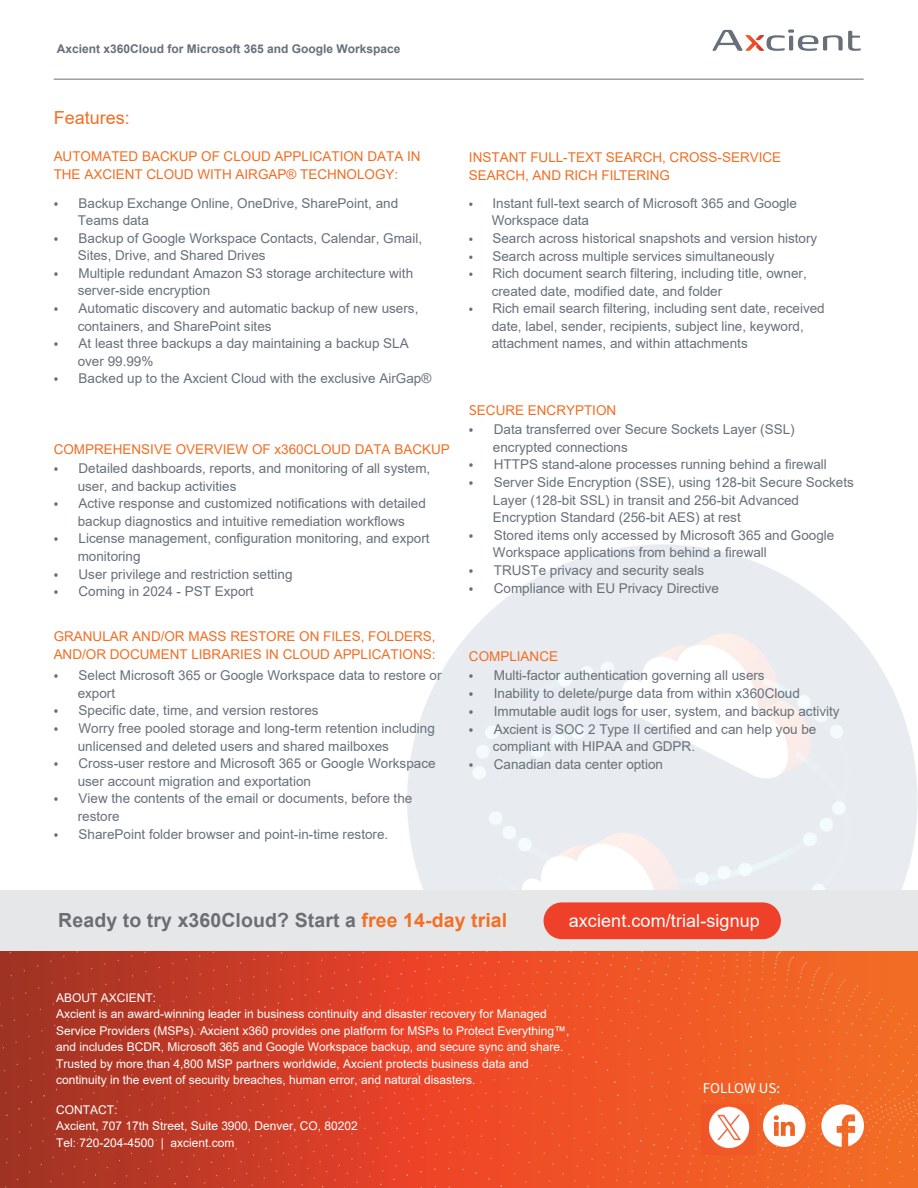
<style>
.page{position:relative;width:918px;height:1188px;background:#fff}
.page>*{position:absolute;margin:0;border:0;box-sizing:border-box;transform-origin:0 0}
.t1{font:700 19.5px "Arial";letter-spacing:.005em;color:#6d6e71}
.t2{font:18px "Arial";letter-spacing:.005em;color:#fff}
.t3{font:18px "Arial";color:#f26e24}
.t4{font:15px "Source Sans Pro";letter-spacing:-.01em;color:#fff}
.t5{font:13.5px/17.5px "Arial";color:#67707a}
.t6{font:13.5px/17.5px "Arial";color:#f26e24}
.t7{font:12px/16.5px "Arial";color:#fff}
.t8{font:700 12px "Arial";color:#67707a}
.s1{font-family:"Source Sans Pro";font-size:15px}
.s2{font-family:"Source Sans Pro";font-size:14.25px}
.s3{color:#f36f26}
</style>
<div class="page">
<svg style="left:0;top:1177px;width:918px;height:11px;background:#db4b26"></svg>
<svg style="left:0;top:1155px;width:918px;height:22px;background:#db4b26"></svg>
<svg style="left:0;top:1134px;width:918px;height:21px;background:#d84826"></svg>
<svg style="left:0;top:1113px;width:918px;height:21px;background:#d74726"></svg>
<svg style="left:0;top:1106px;width:918px;height:7px;background:#d74726"></svg>
<svg style="left:0;top:1102px;width:918px;height:4px;background:#da4926"></svg>
<svg style="left:0;top:1096px;width:918px;height:3px;background:#db4b26"></svg>
<svg style="left:0;top:1088px;width:918px;height:8px;background:#db4b26"></svg>
<svg style="left:0;top:1085px;width:918px;height:3px;background:#db4b26"></svg>
<svg style="left:0;top:1080px;width:918px;height:5px;background:#db4b26"></svg>
<svg style="left:0;top:1076px;width:918px;height:4px;background:#db4b26"></svg>
<svg style="left:0;top:1071px;width:918px;height:5px;background:#db4b26"></svg>
<svg style="left:0;top:1066px;width:918px;height:5px;background:#db4b26"></svg>
<svg style="left:0;top:1061px;width:918px;height:5px;background:#db4b26"></svg>
<svg style="left:0;top:1055px;width:918px;height:6px;background:#db4b26"></svg>
<svg style="left:0;top:950px;width:918px;height:105px;background:#db4c28"></svg>
<svg style="left:763px;top:1104px;width:43px;height:43px"></svg>
<svg style="left:821px;top:1104px;width:43px;height:43px"></svg>
<hr style="left:54px;top:79px;width:810px;height:1px;background:#67707a">
<div style="left:0;top:890px;width:918px;height:60px;background:#e6e7e9"></div>
<div style="left:544px;top:902px;width:237px;height:37px;background:#ef4129;border-radius:18px"></div>
<svg style="left:712px;top:30px;width:149px;height:21px"></svg>
<img style="left:701px;top:1105px;width:56px;height:49px">
<p class="t8" style="left:57px;top:41px;width:345px">Axcient x360Cloud for Microsoft 365 and Google Workspace</p>
<h2 class="t3" style="left:54px;top:105px;width:78px">Features:</h2>
<p class="t6" style="left:54px;top:148px;width:368px">AUTOMATED BACKUP OF CLOUD APPLICATION DATA IN<br>THE AXCIENT CLOUD WITH AIRGAP® TECHNOLOGY:</p>
<p class="t5" style="left:78px;top:194px;width:322px;text-indent:-24px"><span class="s1">•</span> Backup Exchange Online, OneDrive, SharePoint, and<br>Teams data</p>
<p class="t5" style="left:78px;top:229px;width:346px;text-indent:-24px"><span class="s1">•</span> Backup of Google Workspace Contacts, Calendar, Gmail,<br>Sites, Drive, and Shared Drives</p>
<p class="t5" style="left:78px;top:264px;width:337px;text-indent:-24px"><span class="s1">•</span> Multiple redundant Amazon S3 storage architecture with server-side encryption</p>
<p class="t5" style="left:78px;top:299px;width:342px;text-indent:-24px"><span class="s1">•</span> Automatic discovery and automatic backup of new users, containers, and SharePoint sites</p>
<p class="t5" style="left:78px;top:334px;width:332px;text-indent:-24px"><span class="s1">•</span> At least three backups a day maintaining a backup SLA over 99.99%</p>
<p class="t5" style="left:54px;top:370px;width:379px"><span class="s1">•</span> Backed up to the Axcient Cloud with the exclusive AirGap®</p>
<p class="t6" style="left:54px;top:441px;width:398px">COMPREHENSIVE OVERVIEW OF x360CLOUD DATA BACKUP</p>
<p class="t5" style="left:78px;top:460px;width:354px;text-indent:-24px"><span class="s1">•</span> Detailed dashboards, reports, and monitoring of all system, user, and backup activities</p>
<p class="t5" style="left:54px;top:495px;width:374px;text-align:center"><span class="s1">•</span> Active response and customized notifications with detailed backup diagnostics and intuitive remediation workflows</p>
<p class="t5" style="left:78px;top:530px;width:353px;text-indent:-24px"><span class="s1">•</span> License management, configuration monitoring, and export monitoring</p>
<p class="t5" style="left:54px;top:565px;width:240px"><span class="s1">•</span> User privilege and restriction setting</p>
<p class="t5" style="left:54px;top:583px;width:201px"><span class="s1">•</span> Coming in 2024 - PST Export</p>
<p class="t6" style="left:54px;top:628px;width:383px">GRANULAR AND/OR MASS RESTORE ON FILES, FOLDERS,<br>AND/OR DOCUMENT LIBRARIES IN CLOUD APPLICATIONS:</p>
<p class="t5" style="left:78px;top:667px;width:365px;text-indent:-24px"><span class="s1">•</span> Select Microsoft 365 or Google Workspace data to restore or export</p>
<p class="t5" style="left:54px;top:702px;width:266px"><span class="s1">•</span> Specific date, time, and version restores</p>
<p class="t5" style="left:78px;top:719px;width:359px;text-indent:-24px"><span class="s1">•</span> Worry free pooled storage and long-term retention including unlicensed and deleted users and shared mailboxes</p>
<p class="t5" style="left:78px;top:755px;width:359px;text-indent:-24px"><span class="s1">•</span> Cross-user restore and Microsoft 365 or Google Workspace user account migration and exportation</p>
<p class="t5" style="left:78px;top:790px;width:336px;text-indent:-24px"><span class="s1">•</span> View the contents of the email or documents, before the restore</p>
<p class="t5" style="left:54px;top:825px;width:336px"><span class="s1">•</span> SharePoint folder browser and point-in-time restore.</p>
<p class="t6" style="left:469px;top:148px;width:314px">INSTANT FULL-TEXT SEARCH, CROSS-SERVICE<br>SEARCH, AND RICH FILTERING</p>
<p class="t5" style="left:492px;top:194px;width:307px;text-indent:-23px"><span class="s2">•</span> Instant full-text search of Microsoft 365 and Google<br>Workspace data</p>
<p class="t5" style="left:469px;top:229px;width:350px"><span class="s2">•</span> Search across historical snapshots and version history</p>
<p class="t5" style="left:469px;top:247px;width:307px"><span class="s2">•</span> Search across multiple services simultaneously</p>
<p class="t5" style="left:492px;top:265px;width:317px;text-indent:-23px"><span class="s2">•</span> Rich document search filtering, including title, owner, created date, modified date, and folder</p>
<p class="t5" style="left:492px;top:300px;width:335px;text-indent:-23px"><span class="s2">•</span> Rich email search filtering, including sent date, received date, label, sender, recipients, subject line, keyword, attachment names, and within attachments</p>
<p class="t6" style="left:469px;top:401px;width:149px"><span class="s1">S</span>ECURE ENCRYPTION</p>
<p class="t5" style="left:493px;top:421px;width:303px;text-indent:-24px"><span class="s1">•</span> Data transferred over Secure Sockets Layer (SSL) encrypted connections</p>
<p class="t5" style="left:469px;top:456px;width:359px"><span class="s1">•</span> HTTPS stand-alone processes running behind a firewall</p>
<p class="t5" style="left:493px;top:473px;width:362px;text-indent:-24px"><span class="s1">•</span> Server Side Encryption (SSE), using 128-bit Secure Sockets<br>Layer (128-bit SSL) in transit and 256-bit Advanced<br>Encryption Standard (256-bit AES) at rest</p>
<p class="t5" style="left:493px;top:526px;width:343px;text-indent:-24px"><span class="s1">•</span> Stored items only accessed by Microsoft 365 and Google<br>Workspace applications from behind a firewall</p>
<p class="t5" style="left:469px;top:561px;width:237px"><span class="s1">•</span> TRUSTe privacy and security seals</p>
<p class="t5" style="left:469px;top:579px;width:252px"><span class="s1">•</span> Compliance with EU Privacy Directive</p>
<p class="t6" style="left:469px;top:647px;width:91px">COMPLIANCE</p>
<p class="t5" style="left:469px;top:667px;width:297px"><span class="s1">•</span> Multi-factor authentication governing all users</p>
<p class="t5" style="left:469px;top:684px;width:332px"><span class="s1">•</span> Inability to delete/purge data from within x360Cloud</p>
<p class="t5" style="left:469px;top:702px;width:372px"><span class="s1">•</span> Immutable audit logs for user, system, and backup activity</p>
<p class="t5" style="left:493px;top:720px;width:325px;text-indent:-24px"><span class="s1">•</span> Axcient is SOC 2 Type II certified and can help you be compliant with HIPAA and GDPR.</p>
<p class="t5" style="left:469px;top:755px;width:196px"><span class="s1">•</span> Canadian data center option</p>
<h1 class="t1" style="left:58px;top:906px;width:451px">Ready to try x360Cloud? Start a <span class="s3">free 14-day trial</span></h1>
<h2 class="t2" style="left:569px;top:908px;width:193px">axcient.com/trial-signup</h2>
<p class="t7" style="left:56px;top:989px;width:515px">ABOUT AXCIENT:<br>Axcient is an award-winning leader in business continuity and disaster recovery for Managed Service Providers (MSPs). Axcient x360 provides one platform for MSPs to Protect Everything™, and includes BCDR, Microsoft 365 and Google Workspace backup, and secure sync and share.<br>Trusted by more than 4,800 MSP partners worldwide, Axcient protects business data and continuity in the event of security breaches, human error, and natural disasters.</p>
<p class="t7" style="left:56px;top:1101px;width:303px">CONTACT:<br>Axcient, 707 17th Street, Suite 3900, Denver, CO, 80202<br>Tel: 720-204-4500 | axcient.com</p>
<p class="t4" style="left:703px;top:1078px;width:79px">FOLLOW US:</p>
</div>
